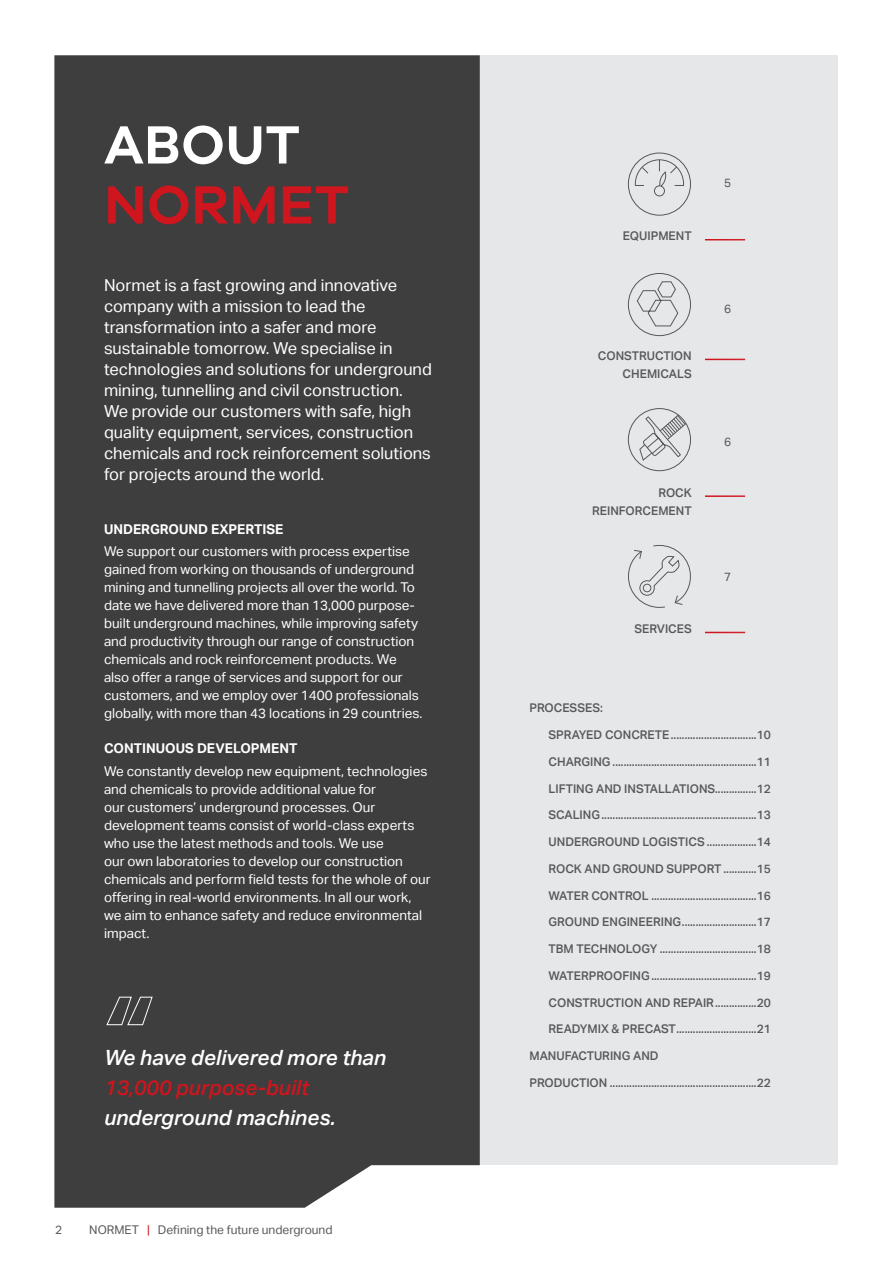
<style>
.page{position:relative;width:893px;height:1263px;background:#fff}
.page>*{position:absolute;margin:0;border:0;box-sizing:border-box;transform-origin:0 0}
.Header_1_Galano_Grot{font:600 55.5px/60px "Galano Grotesque";letter-spacing:.01em;color:#cf151d}
.Quote_text_14_20_Med{font:italic 500 21px/30px "Aktiv Grotesk";color:#fff}
.Intro_text_Regular_1{font:16.5px/21px "Aktiv Grotesk";color:#fff}
.Subheader_9_12_Bold{font:13.5px/18px "Aktiv Grotesk";color:#fff}
.Subheader_9_12_Bold-2{font:700 13.5px "Aktiv Grotesk";color:#fff}
.t1{font:500 12px/17.5px "Aktiv Grotesk";color:#57585a;text-align:right}
.Intro_text_Regular_1-2{font:12px "Aktiv Grotesk";color:#57585a}
.s1{color:#fff}
.s2{color:#cf151d}
</style>
<div class="page">
<div style="left:54px;top:55px;width:426px;height:1153px;background:#3e3e3f"></div>
<div style="left:480px;top:55px;width:358px;height:1110px;background:#e6e7e9"></div>
<hr style="left:705px;top:239px;width:40px;height:1px;background:#cf151d">
<svg style="left:634px;top:159px;width:50px;height:38px"></svg>
<div style="left:628px;top:153px;width:63px;height:63px;border:1px solid #57585a;border-radius:50%"></div>
<hr style="left:705px;top:359px;width:40px;height:1px;background:#cf151d">
<svg style="left:636px;top:281px;width:43px;height:46px"></svg>
<div style="left:628px;top:273px;width:63px;height:63px;border:1px solid #57585a;border-radius:50%"></div>
<hr style="left:705px;top:495px;width:40px;height:2px;background:#cf151d">
<svg style="left:639px;top:414px;width:48px;height:48px"></svg>
<div style="left:628px;top:408px;width:63px;height:63px;border:1px solid #57585a;border-radius:50%"></div>
<hr style="left:705px;top:632px;width:40px;height:1px;background:#cf151d">
<svg style="left:628px;top:545px;width:63px;height:63px"></svg>
<svg style="left:106px;top:996px;width:47px;height:29px"></svg>
<p class="Header_1_Galano_Grot" style="left:104px;top:113px;width:246px"><span class="s1">ABOUT<br></span>NORMET</p>
<p class="Intro_text_Regular_1" style="left:104px;top:275px;width:329px">Normet is a fast growing and innovative company with a mission to lead the transformation into a safer and more sustainable tomorrow. We specialise in technologies and solutions for underground mining, tunnelling and civil construction.<br>We provide our customers with safe, high quality equipment, services, construction chemicals and rock reinforcement solutions for projects around the world.</p>
<p class="Subheader_9_12_Bold-2" style="left:104px;top:522px;width:181px">UNDERGROUND EXPERTISE</p>
<p class="Subheader_9_12_Bold" style="left:104px;top:543px;width:320px">We support our customers with process expertise gained from working on thousands of underground mining and tunnelling projects all over the world. To date we have delivered more than 13,000 purpose&shy;built underground machines, while improving safety and productivity through our range of construction chemicals and rock reinforcement products. We also offer a range of services and support for our customers, and we employ over 1400 professionals globally, with more than 43 locations in 29 countries.</p>
<p class="Subheader_9_12_Bold-2" style="left:104px;top:741px;width:195px">CONTINUOUS DEVELOPMENT</p>
<p class="Subheader_9_12_Bold" style="left:104px;top:762px;width:328px">We constantly develop new equipment, technologies and chemicals to provide additional value for<br>our customers’ underground processes. Our development teams consist of world-class experts who use the latest methods and tools. We use<br>our own laboratories to develop our construction chemicals and perform field tests for the whole of our offering in real-world environments. In all our work, we aim to enhance safety and reduce environmental impact.</p>
<p class="Quote_text_14_20_Med" style="left:104px;top:1043px;width:283px">We have delivered more than<br><span class="s2">13,000 purpose-built </span>underground machines.</p>
<p class="Intro_text_Regular_1-2" style="left:55px;top:1223px;width:9px">2</p>
<p class="Intro_text_Regular_1-2" style="left:89px;top:1223px;width:245px">NORMET <span class="s2">|</span> Defining the future underground</p>
<p class="t1" style="left:623px;top:227px;width:70px">EQUIPMENT</p>
<p class="t1" style="left:598px;top:347px;width:95px">CONSTRUCTION<br>CHEMICALS</p>
<p class="t1" style="left:592px;top:484px;width:101px">ROCK<br>REINFORCEMENT</p>
<p class="t1" style="left:634px;top:620px;width:59px">SERVICES</p>
<p class="Intro_text_Regular_1-2" style="left:724px;top:176px;width:9px">5</p>
<p class="Intro_text_Regular_1-2" style="left:724px;top:302px;width:9px">6</p>
<p class="Intro_text_Regular_1-2" style="left:724px;top:435px;width:9px">6</p>
<p class="Intro_text_Regular_1-2" style="left:724px;top:569px;width:9px">7</p>
<p class="t1" style="left:529px;top:699px;width:75px">PROCESSES:</p>
<p class="t1" style="left:549px;top:726px;width:224px">SPRAYED CONCRETE...............................10</p>
<p class="t1" style="left:549px;top:753px;width:224px">CHARGING ....................................................11</p>
<p class="t1" style="left:549px;top:780px;width:224px">LIFTING AND INSTALLATIONS...............12</p>
<p class="t1" style="left:549px;top:806px;width:224px">SCALING........................................................13</p>
<p class="t1" style="left:549px;top:833px;width:224px">UNDERGROUND LOGISTICS ..................14</p>
<p class="t1" style="left:549px;top:860px;width:224px">ROCK AND GROUND SUPPORT ............15</p>
<p class="t1" style="left:549px;top:887px;width:224px">WATER CONTROL ......................................16</p>
<p class="t1" style="left:549px;top:913px;width:224px">GROUND ENGINEERING...........................17</p>
<p class="t1" style="left:549px;top:940px;width:224px">TBM TECHNOLOGY ...................................18</p>
<p class="t1" style="left:549px;top:967px;width:224px">WATERPROOFING......................................19</p>
<p class="t1" style="left:549px;top:994px;width:224px">CONSTRUCTION AND REPAIR...............20</p>
<p class="t1" style="left:549px;top:1020px;width:224px">READYMIX &amp; PRECAST.............................21</p>
<p class="t1" style="left:529px;top:1047px;width:131px">MANUFACTURING AND</p>
<p class="t1" style="left:529px;top:1074px;width:243px">PRODUCTION .....................................................22</p>
</div>
